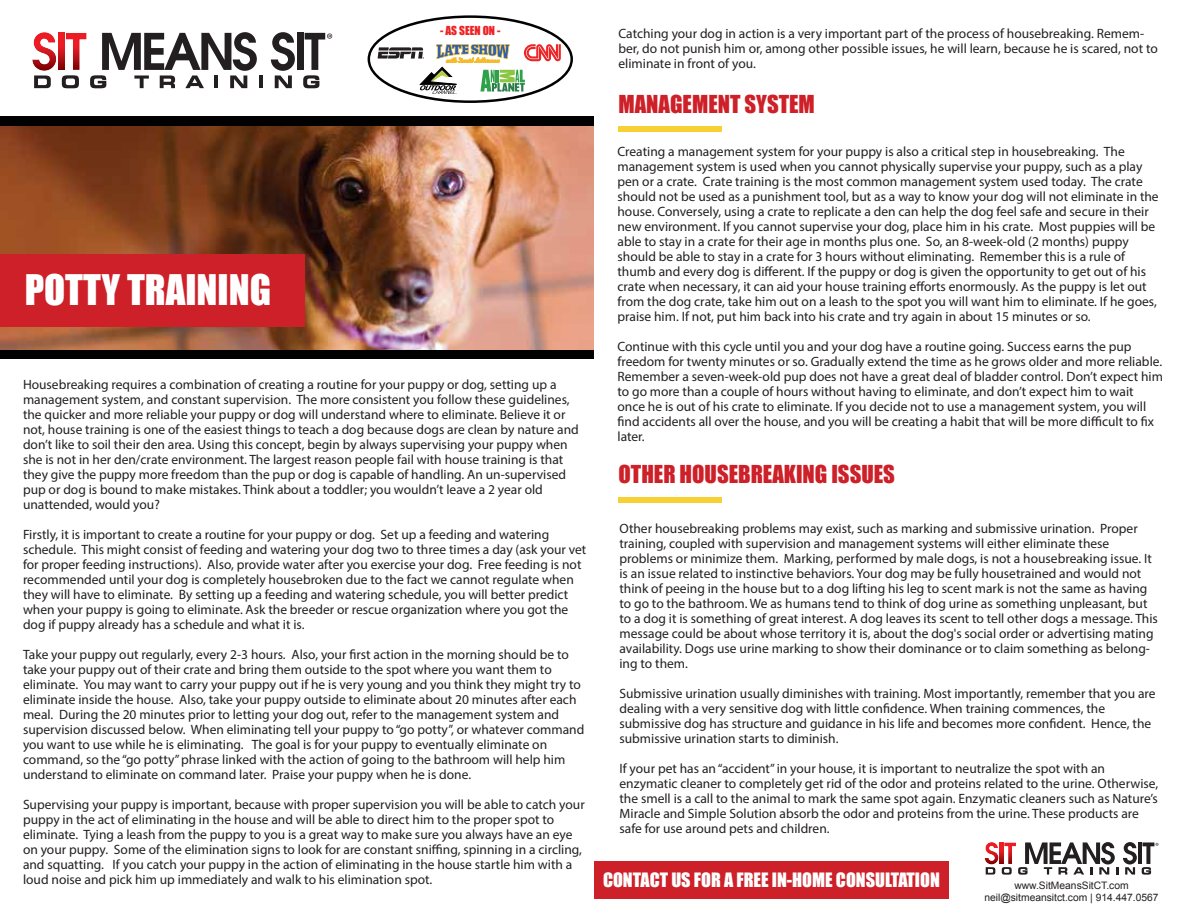
<style>
.page{position:relative;width:1188px;height:918px;background:#fff}
.page>*{position:absolute;margin:0;border:0;box-sizing:border-box;transform-origin:0 0}
.t1{font:38.7px "Impact";color:#fff}
.t2{font:22.65px "Impact";color:#cd2028}
.t3{font:18.15px "Impact";color:#fff}
.t4{font:13.5px/15px "Myriad Pro";color:#231f20}
.t5{font:11.4px "Impact";color:#ee2224}
.t6{font:10.35px/12.3px "Arial";color:#231f20;text-align:center}
</style>
<div class="page">
<div style="left:0;top:117px;width:594px;height:242px;background:#010101"></div>
<svg style="left:368px;top:15px;width:205px;height:88px"></svg>
<img style="left:0;top:127px;width:594px;height:223px">
<div style="left:0;top:255px;width:305px;height:72px;background:#cd2028"></div>
<svg style="left:58px;top:33px;width:4px;height:37px"></svg>
<div style="left:297px;top:33px;width:7px;height:37px;background:#231f20"></div>
<svg style="left:32px;top:32px;width:24px;height:56px"></svg>
<svg style="left:62px;top:32px;width:195px;height:56px"></svg>
<hr style="left:259px;top:75px;width:4px;height:13px;background:#231f20">
<svg style="left:271px;top:32px;width:24px;height:56px"></svg>
<svg style="left:303px;top:33px;width:29px;height:55px"></svg>
<div style="left:619px;top:127px;width:103px;height:5px;background:#f7d134"></div>
<div style="left:619px;top:498px;width:103px;height:5px;background:#f7d134"></div>
<svg style="left:985px;top:842px;width:173px;height:33px"></svg>
<div style="left:594px;top:861px;width:354px;height:38px;background:#cd2028"></div>
<h1 class="t1" style="left:25px;top:269px;width:248px">POTTY TRAINING</h1>
<p class="t5" style="left:440px;top:24px;width:62px">- AS SEEN ON -</p>
<p class="t4" style="left:23px;top:378px;width:557px">Housebreaking requires a combination of creating a routine for your puppy or dog, setting up a management system, and constant supervision. The more consistent you follow these guidelines, the quicker and more reliable your puppy or dog will understand where to eliminate. Believe it or not, house training is one of the easiest things to teach a dog because dogs are clean by nature and don’t like to soil their den area. Using this concept, begin by always supervising your puppy when she is not in her den/crate environment. The largest reason people fail with house training is that they give the puppy more freedom than the pup or dog is capable of handling. An un-supervised pup or dog is bound to make mistakes. Think about a toddler; you wouldn’t leave a 2 year old unattended, would you?</p>
<p class="t4" style="left:23px;top:528px;width:565px">Firstly, it is important to create a routine for your puppy or dog. Set up a feeding and watering schedule. This might consist of feeding and watering your dog two to three times a day (ask your vet for proper feeding instructions). Also, provide water after you exercise your dog. Free feeding is not recommended until your dog is completely housebroken due to the fact we cannot regulate when they will have to eliminate. By setting up a feeding and watering schedule, you will better predict when your puppy is going to eliminate. Ask the breeder or rescue organization where you got the dog if puppy already has a schedule and what it is.</p>
<p class="t4" style="left:23px;top:648px;width:563px">Take your puppy out regularly, every 2-3 hours. Also, your first action in the morning should be to take your puppy out of their crate and bring them outside to the spot where you want them to eliminate. You may want to carry your puppy out if he is very young and you think they might try to eliminate inside the house. Also, take your puppy outside to eliminate about 20 minutes after each meal. During the 20 minutes prior to letting your dog out, refer to the management system and supervision discussed below. When eliminating tell your puppy to “go potty”, or whatever command you want to use while he is eliminating. The goal is for your puppy to eventually eliminate on command, so the “go potty” phrase linked with the action of going to the bathroom will help him understand to eliminate on command later. Praise your puppy when he is done.</p>
<p class="t4" style="left:23px;top:798px;width:563px">Supervising your puppy is important, because with proper supervision you will be able to catch your puppy in the act of eliminating in the house and will be able to direct him to the proper spot to eliminate. Tying a leash from the puppy to you is a great way to make sure you always have an eye on your puppy. Some of the elimination signs to look for are constant sniffing, spinning in a circling, and squatting. If you catch your puppy in the action of eliminating in the house startle him with a loud noise and pick him up immediately and walk to his elimination spot.</p>
<p class="t4" style="left:618px;top:27px;width:541px">Catching your dog in action is a very important part of the process of housebreaking. Remem&shy;ber, do not punish him or, among other possible issues, he will learn, because he is scared, not to eliminate in front of you.</p>
<h2 class="t2" style="left:619px;top:92px;width:198px">MANAGEMENT SYSTEM</h2>
<p class="t4" style="left:618px;top:145px;width:543px">Creating a management system for your puppy is also a critical step in housebreaking. The management system is used when you cannot physically supervise your puppy, such as a play pen or a crate. Crate training is the most common management system used today. The crate should not be used as a punishment tool, but as a way to know your dog will not eliminate in the house. Conversely, using a crate to replicate a den can help the dog feel safe and secure in their new environment. If you cannot supervise your dog, place him in his crate. Most puppies will be able to stay in a crate for their age in months plus one. So, an 8-week-old (2 months) puppy should be able to stay in a crate for 3 hours without eliminating. Remember this is a rule of thumb and every dog is different. If the puppy or dog is given the opportunity to get out of his crate when necessary, it can aid your house training efforts enormously. As the puppy is let out from the dog crate, take him out on a leash to the spot you will want him to eliminate. If he goes, praise him. If not, put him back into his crate and try again in about 15 minutes or so.</p>
<p class="t4" style="left:618px;top:340px;width:547px">Continue with this cycle until you and your dog have a routine going. Success earns the pup freedom for twenty minutes or so. Gradually extend the time as he grows older and more reliable.<br>Remember a seven-week-old pup does not have a great deal of bladder control. Don’t expect him to go more than a couple of hours without having to eliminate, and don’t expect him to wait once he is out of his crate to eliminate. If you decide not to use a management system, you will find accidents all over the house, and you will be creating a habit that will be more difficult to fix later.</p>
<h2 class="t2" style="left:619px;top:462px;width:278px">OTHER HOUSEBREAKING ISSUES</h2>
<p class="t4" style="left:620px;top:522px;width:540px">Other housebreaking problems may exist, such as marking and submissive urination. Proper training, coupled with supervision and management systems will either eliminate these problems or minimize them. Marking, performed by male dogs, is not a housebreaking issue. It is an issue related to instinctive behaviors. Your dog may be fully housetrained and would not think of peeing in the house but to a dog lifting his leg to scent mark is not the same as having to go to the bathroom. We as humans tend to think of dog urine as something unpleasant, but to a dog it is something of great interest. A dog leaves its scent to tell other dogs a message. This message could be about whose territory it is, about the dog's social order or advertising mating availability. Dogs use urine marking to show their dominance or to claim something as belong&shy;ing to them.</p>
<p class="t4" style="left:620px;top:687px;width:538px">Submissive urination usually diminishes with training. Most importantly, remember that you are dealing with a very sensitive dog with little confidence. When training commences, the submissive dog has structure and guidance in his life and becomes more confident. Hence, the submissive urination starts to diminish.</p>
<p class="t4" style="left:620px;top:762px;width:540px">If your pet has an “accident” in your house, it is important to neutralize the spot with an enzymatic cleaner to completely get rid of the odor and proteins related to the urine. Otherwise, the smell is a call to the animal to mark the same spot again. Enzymatic cleaners such as Nature’s Miracle and Simple Solution absorb the odor and proteins from the urine. These products are safe for use around pets and children.</p>
<h3 class="t3" style="left:603px;top:870px;width:338px">CONTACT US FOR A FREE IN-HOME CONSULTATION</h3>
<p class="t6" style="left:984px;top:880px;width:176px">www.SitMeansSitCT.com neil@sitmeansitct.com | 914.447.0567</p>
</div>
